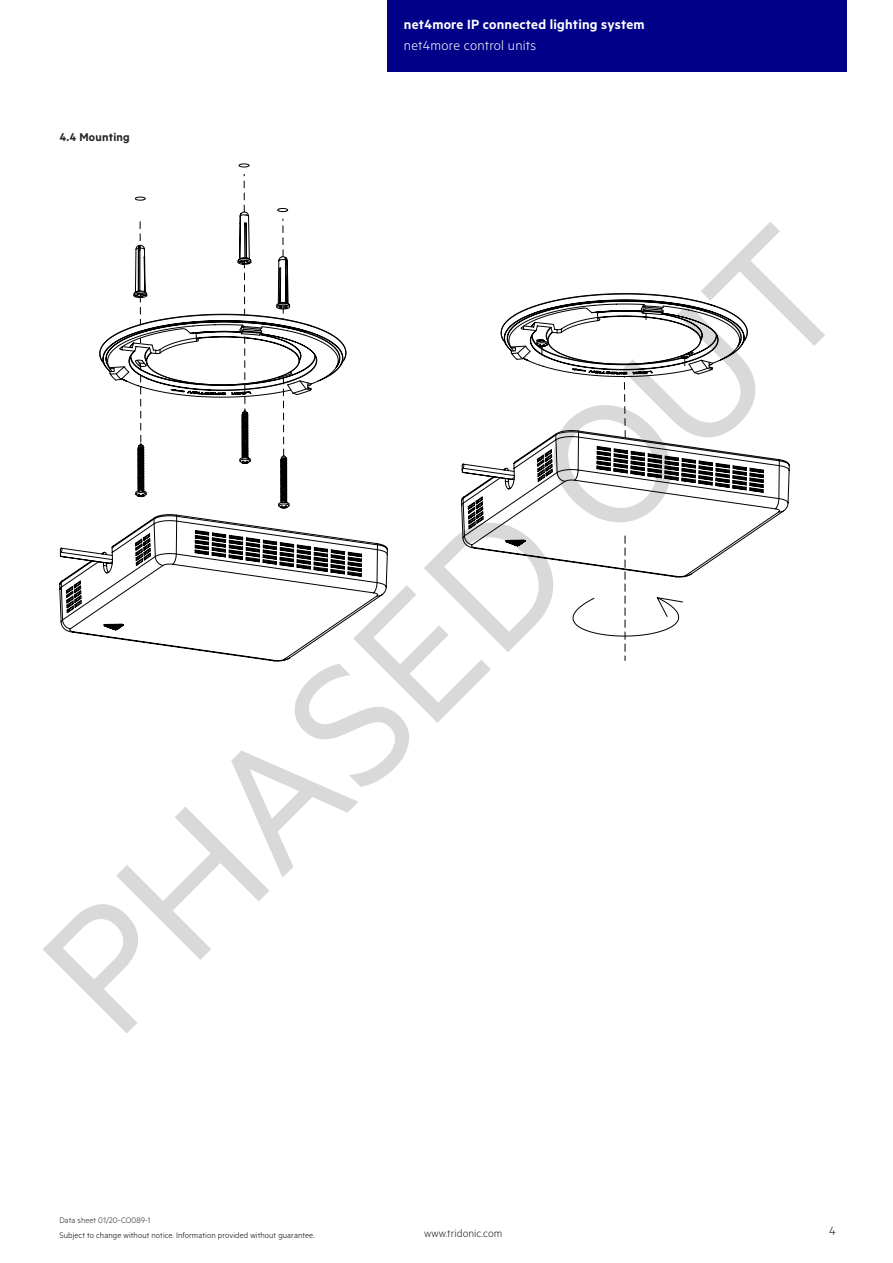
<style>
.page{position:relative;width:893px;height:1263px;background:#fff}
.page>*{position:absolute;margin:0;border:0;box-sizing:border-box;transform-origin:0 0}
.t1{font:193.95px "Metric";color:rgb(0 0 0/.15)}
.t2{font:15px "Tridonic Metric Print Semi";letter-spacing:.015em;color:#fff}
.t3{font:15px "Tridonic Metric Print Light";letter-spacing:.015em;color:#fff}
.t4{font:13.5px "Tridonic Metric Print Light";color:#231f20}
.t5{font:12.75px "Tridonic Metric Print Semi";letter-spacing:.02em;color:#231f20}
.t6{font:12px "Tridonic Metric Print Light";letter-spacing:.005em;color:#231f20}
.t7{font:9px "Tridonic Metric Print Light";letter-spacing:.01em;color:#000}
.t8{font:9px "Tridonic Metric Print Light";letter-spacing:.005em;color:#231f20}
</style>
<div class="page">
<div style="left:387px;top:0;width:459px;height:72px;background:#008"></div>
<svg style="left:61px;top:212px;width:327px;height:449px"></svg>
<svg style="left:748px;top:454px;width:36px;height:82px"></svg>
<svg style="left:463px;top:293px;width:285px;height:324px"></svg>
<svg style="left:573px;top:536px;width:106px;height:124px"></svg>
<h3 class="t5" style="left:60px;top:130px;width:72px">4.4 Mounting</h3>
<h2 class="t2" style="left:404px;top:15px;width:242px">net4more IP connected lighting system</h2>
<h2 class="t3" style="left:404px;top:37px;width:134px">net4more control units</h2>
<h1 class="t1" style="left:-6px;top:921px;width:1051px;rotate:-45deg">PHASED OUT</h1>
<p class="t8" style="left:60px;top:1215px;width:93px">Data sheet 01/20-CO089-1</p>
<p class="t7" style="left:60px;top:1229px;width:257px">Subject to change without notice. Information provided without guarantee.</p>
<h3 class="t6" style="left:424px;top:1227px;width:80px">www.tridonic.com</h3>
<h3 class="t4" style="left:829px;top:1223px;width:8px">4</h3>
</div>
